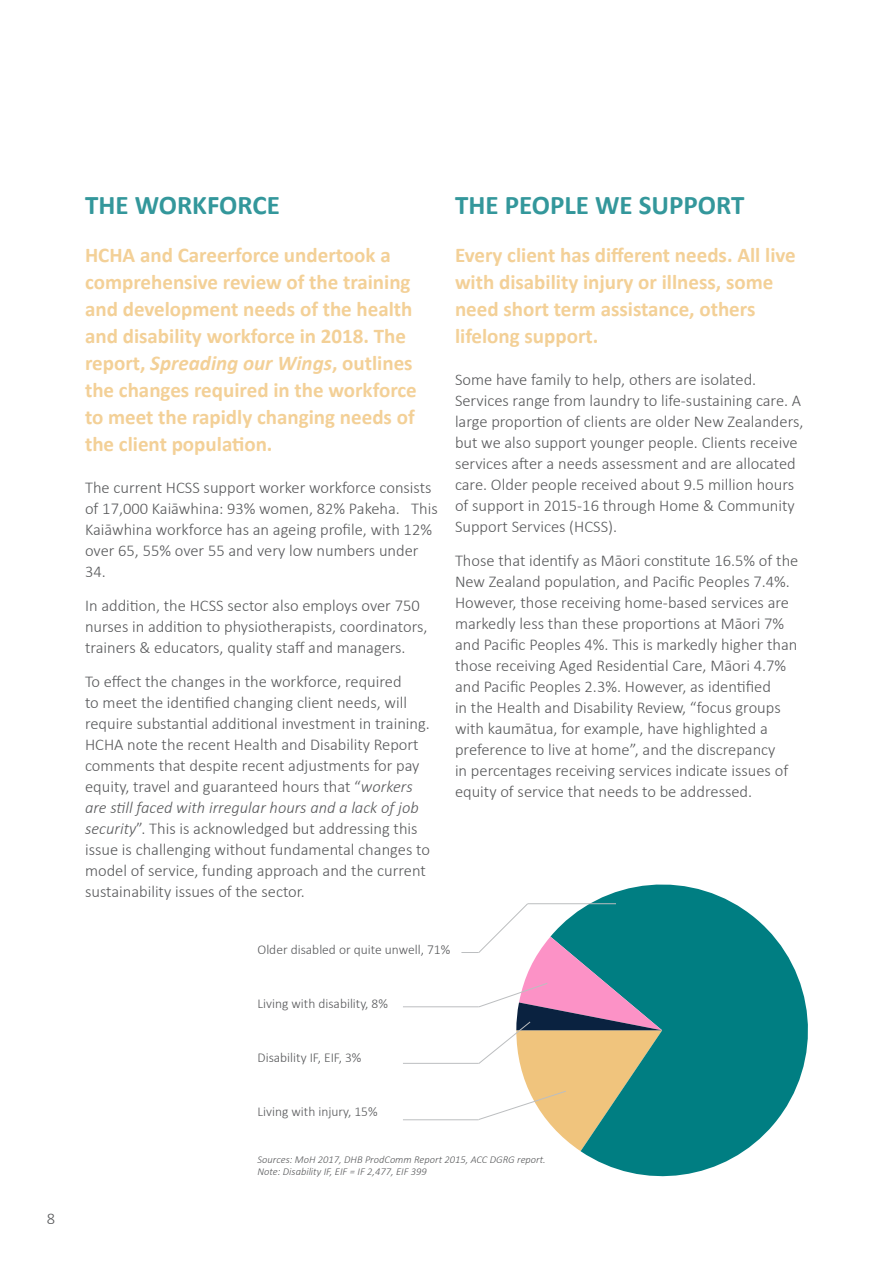
<style>
.page{position:relative;width:893px;height:1263px;background:#fff}
.page>*{position:absolute;margin:0;border:0;box-sizing:border-box;transform-origin:0 0}
.t1{font:700 27px "Calibri";color:#33979b}
.t2{font:700 21px/27px "Calibri";color:#f3d097}
.t3{font:300 16.5px/21px "Calibri";color:#58595b}
.t4{font:300 13.5px "Calibri";color:#58595b}
.t5{font:italic 300 10.5px/12.6px "Calibri";color:#58595b}
.s1{font-style:italic}
</style>
<div class="page">
<svg style="left:580px;top:884px;width:228px;height:293px;fill:#007e82"></svg>
<hr style="left:403px;top:1006px;width:76px;height:1px;background:#bcbec0">
<svg style="left:461px;top:903px;width:201px;height:248px"></svg>
<hr style="left:403px;top:1063px;width:76px;height:1px;background:#bcbec0">
<hr style="left:403px;top:1119px;width:76px;height:1px;background:#bcbec0">
<p class="t3" style="left:47px;top:1208px;width:10px">8</p>
<h1 class="t1" style="left:85px;top:186px;width:196px">THE WORKFORCE</h1>
<p class="t2" style="left:85px;top:241px;width:333px">HCHA and Careerforce undertook a comprehensive review of the training and development needs of the health and disability workforce in 2018. The report, <span class="s1">Spreading our Wings</span>, outlines the changes required in the workforce to meet the rapidly changing needs of the client population.</p>
<p class="t3" style="left:85px;top:477px;width:354px">The current HCSS support worker workforce consists of 17,000 Kaiāwhina: 93% women, 82% Pakeha. This Kaiāwhina workforce has an ageing profile, with 12% over 65, 55% over 55 and very low numbers under 34.</p>
<p class="t3" style="left:85px;top:595px;width:344px">In addition, the HCSS sector also employs over 750 nurses in addition to physiotherapists, coordinators, trainers &amp; educators, quality staff and managers.</p>
<p class="t3" style="left:85px;top:671px;width:346px">To effect the changes in the workforce, required<br>to meet the identified changing client needs, will require substantial additional investment in training.<br>HCHA note the recent Health and Disability Report comments that despite recent adjustments for pay equity, travel and guaranteed hours that “<span class="s1">workers are still faced with irregular hours and a lack of job security</span>”. This is acknowledged but addressing this issue is challenging without fundamental changes to model of service, funding approach and the current sustainability issues of the sector.</p>
<h1 class="t1" style="left:455px;top:186px;width:291px">THE PEOPLE WE SUPPORT</h1>
<p class="t2" style="left:455px;top:241px;width:342px">Every client has different needs. All live with disability injury or illness, some need short term assistance, others lifelong support.</p>
<p class="t3" style="left:455px;top:369px;width:350px">Some have family to help, others are isolated.<br>Services range from laundry to life-sustaining care. A large proportion of clients are older New Zealanders, but we also support younger people. Clients receive services after a needs assessment and are allocated care. Older people received about 9.5 million hours of support in 2015-16 through Home &amp; Community Support Services (HCSS).</p>
<p class="t3" style="left:455px;top:550px;width:345px">Those that identify as Māori constitute 16.5% of the New Zealand population, and Pacific Peoples 7.4%.<br>However, those receiving home-based services are markedly less than these proportions at Māori 7% and Pacific Peoples 4%. This is markedly higher than those receiving Aged Residential Care, Māori 4.7% and Pacific Peoples 2.3%. However, as identified<br>in the Health and Disability Review, “focus groups with kaumātua, for example, have highlighted a preference to live at home”, and the discrepancy<br>in percentages receiving services indicate issues of equity of service that needs to be addressed.</p>
<p class="t4" style="left:257px;top:941px;width:194px">Older disabled or quite unwell, 71%</p>
<p class="t4" style="left:257px;top:995px;width:132px">Living with disability, 8%</p>
<p class="t4" style="left:257px;top:1049px;width:105px">Disability IF, EIF, 3%</p>
<p class="t4" style="left:257px;top:1103px;width:122px">Living with injury, 15%</p>
<p class="t5" style="left:257px;top:1153px;width:290px">Sources: MoH 2017, DHB ProdComm Report 2015, ACC DGRG report.<br>Note: Disability IF, EIF = IF 2,477, EIF 399</p>
</div>
